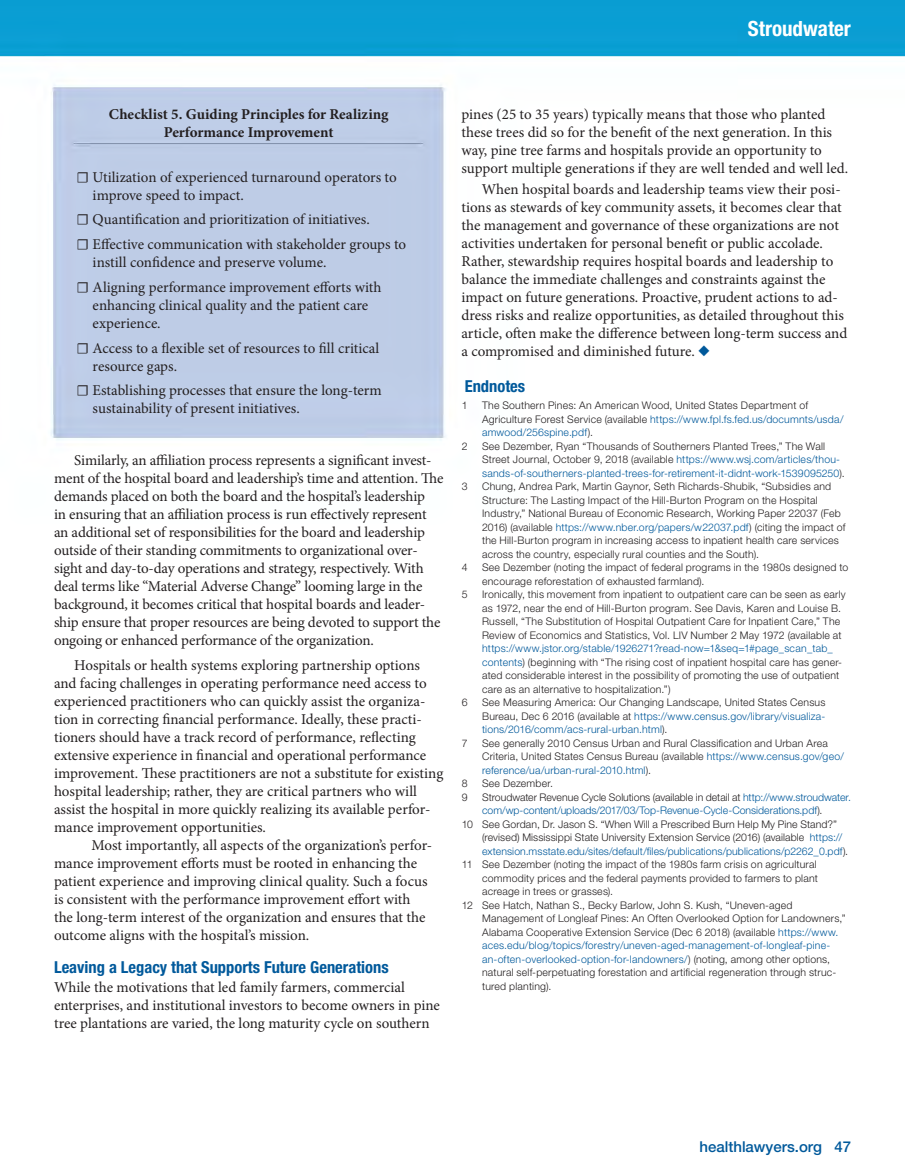
<style>
.page{position:relative;width:905px;height:1175px;background:#fff}
.page>*{position:absolute;margin:0;border:0;box-sizing:border-box;transform-origin:0 0}
.t1{font:700 condensed 21px "Helvetica Neue LT Std";color:#fff}
.t2{font:700 condensed 16.5px "Helvetica Neue LT Std";color:#00599b}
.t3{font:15px/18px "Minion Pro";letter-spacing:-.005em;color:#231f20}
.t4{font:700 15px/18px "Minion Pro";color:#231f20;text-align:center}
.t5{font:500 15px "Helvetica Neue LT Std";color:#00599b}
.t6{font:300 10.5px/13.5px "Helvetica Neue LT Std";letter-spacing:.02em;color:#231f20}
.t7{font:300 10.5px/13.5px "Helvetica Neue LT Std";letter-spacing:.015em;color:#00599b}
.t8{font:300 10.5px "Helvetica Neue LT Std";color:#231f20}
.s1{color:#00599b}
.s2{color:#231f20}
</style>
<div class="page">
<img style="left:0;top:0;width:904px;height:440px">
<h1 class="t1" style="left:747px;top:15px;width:105px">Stroudwater</h1>
<p class="t4" style="left:109px;top:105px;width:281px">Checklist 5. Guiding Principles for Realizing<br>Performance Improvement</p>
<p class="t3" style="left:93px;top:168px;width:305px;text-indent:-16px">☐ Utilization of experienced turnaround operators to improve speed to impact.</p>
<p class="t3" style="left:76px;top:207px;width:331px;line-height:24.8px">☐ Quantification and prioritization of initiatives.<br>☐ Effective communication with stakeholder groups to</p>
<p class="t3" style="left:76px;top:250px;width:306px;line-height:24.8px;text-indent:16px">instill confidence and preserve volume.<br>☐ Aligning performance improvement efforts with</p>
<p class="t3" style="left:93px;top:296px;width:277px">enhancing clinical quality and the patient care experience.</p>
<p class="t3" style="left:93px;top:339px;width:288px;text-indent:-16px">☐ Access to a flexible set of resources to fill critical resource gaps.</p>
<p class="t3" style="left:93px;top:382px;width:291px;text-indent:-16px">☐ Establishing processes that ensure the long-term sustainability of present initiatives.</p>
<p class="t3" style="left:54px;top:451px;width:391px;text-indent:20px">Similarly, an affiliation process represents a significant invest&shy;ment of the hospital board and leadership’s time and attention. The demands placed on both the board and the hospital’s leadership<br>in ensuring that an affiliation process is run effectively represent an additional set of responsibilities for the board and leadership outside of their standing commitments to organizational over&shy;sight and day-to-day operations and strategy, respectively. With deal terms like “Material Adverse Change” looming large in the background, it becomes critical that hospital boards and leader&shy;ship ensure that proper resources are being devoted to support the ongoing or enhanced performance of the organization.</p>
<p class="t3" style="left:54px;top:656px;width:391px;text-indent:20px">Hospitals or health systems exploring partnership options and facing challenges in operating performance need access to experienced practitioners who can quickly assist the organiza&shy;tion in correcting financial performance. Ideally, these practi&shy;tioners should have a track record of performance, reflecting extensive experience in financial and operational performance improvement. These practitioners are not a substitute for existing hospital leadership; rather, they are critical partners who will assist the hospital in more quickly realizing its available perfor&shy;mance improvement opportunities.</p>
<p class="t3" style="left:54px;top:836px;width:380px;text-indent:38px">Most importantly, all aspects of the organization’s perfor&shy;mance improvement efforts must be rooted in enhancing the patient experience and improving clinical quality. Such a focus is consistent with the performance improvement effort with the long-term interest of the organization and ensures that the outcome aligns with the hospital’s mission.</p>
<p class="t2" style="left:54px;top:957px;width:336px">Leaving a Legacy that Supports Future Generations</p>
<p class="t3" style="left:54px;top:977px;width:387px">While the motivations that led family farmers, commercial enterprises, and institutional investors to become owners in pine tree plantations are varied, the long maturity cycle on southern</p>
<p class="t3" style="left:461px;top:105px;width:388px">pines (25 to 35 years) typically means that those who planted these trees did so for the benefit of the next generation. In this way, pine tree farms and hospitals provide an opportunity to support multiple generations if they are well tended and well led.</p>
<p class="t3" style="left:461px;top:180px;width:387px;text-indent:20px">When hospital boards and leadership teams view their posi&shy;tions as stewards of key community assets, it becomes clear that the management and governance of these organizations are not activities undertaken for personal benefit or public accolade.<br>Rather, stewardship requires hospital boards and leadership to balance the immediate challenges and constraints against the impact on future generations. Proactive, prudent actions to ad&shy;dress risks and realize opportunities, as detailed throughout this article, often make the difference between long-term success and a compromised and diminished future. <span class="s1">◆</span></p>
<p class="t2" style="left:465px;top:376px;width:62px">Endnotes</p>
<p class="t6" style="left:462px;top:398px;width:7px">1</p>
<p class="t6" style="left:482px;top:398px;width:363px">The Southern Pines: An American Wood, United States Department of<br>Agriculture Forest Service (available <span class="s1">https://www.fpl.fs.fed.us/documnts/usda/ amwood/256spine.pdf</span>).</p>
<p class="t6" style="left:462px;top:439px;width:7px">2</p>
<p class="t7" style="left:482px;top:439px;width:364px"><span class="s2">See Dezember, Ryan “Thousands of Southerners Planted Trees,” The Wall<br>Street Journal, October 9, 2018 (available</span> https://www.wsj.com/articles/thou&shy;sands-of-southerners-planted-trees-for-retirement-it-didnt-work-1539095250<span class="s2">).</span></p>
<p class="t6" style="left:462px;top:479px;width:7px">3</p>
<p class="t6" style="left:482px;top:479px;width:365px">Chung, Andrea Park, Martin Gaynor, Seth Richards-Shubik, “Subsidies and Structure: The Lasting Impact of the Hill-Burton Program on the Hospital Industry,” National Bureau of Economic Research, Working Paper 22037 (Feb 2016) (available <span class="s1">https://www.nber.org/papers/w22037.pdf</span>) (citing the impact of the Hill-Burton program in increasing access to inpatient health care services across the country, especially rural counties and the South).</p>
<p class="t6" style="left:462px;top:560px;width:7px">4</p>
<p class="t6" style="left:482px;top:560px;width:367px">See Dezember (noting the impact of federal programs in the 1980s designed to encourage reforestation of exhausted farmland).</p>
<p class="t6" style="left:462px;top:587px;width:7px">5</p>
<p class="t6" style="left:482px;top:587px;width:365px">Ironically, this movement from inpatient to outpatient care can be seen as early as 1972, near the end of Hill-Burton program. See Davis, Karen and Louise B.<br>Russell, “The Substitution of Hospital Outpatient Care for Inpatient Care,” The Review of Economics and Statistics, Vol. LIV Number 2 May 1972 (available at</p>
<p class="t6" style="left:482px;top:641px;width:361px"><span class="s1">https://www.jstor.org/stable/1926271?read-now=1&amp;seq=1#page_scan_tab_ contents</span>) (beginning with “The rising cost of inpatient hospital care has gener&shy;ated considerable interest in the possibility of promoting the use of outpatient care as an alternative to hospitalization.”)</p>
<p class="t6" style="left:462px;top:695px;width:7px">6</p>
<p class="t6" style="left:482px;top:695px;width:345px;text-align:justify">See Measuring America: Our Changing Landscape, United States Census Bureau, Dec 6 2016 (available at <span class="s1">https://www.census.gov/library/visualiza&shy;tions/2016/comm/acs-rural-urban.html</span>).</p>
<p class="t6" style="left:462px;top:736px;width:7px">7</p>
<p class="t6" style="left:482px;top:736px;width:363px">See generally 2010 Census Urban and Rural Classification and Urban Area<br>Criteria, United States Census Bureau (available <span class="s1">https://www.census.gov/geo/ reference/ua/urban-rural-2010.html</span>).</p>
<p class="t6" style="left:462px;top:776px;width:7px">8</p>
<p class="t6" style="left:482px;top:776px;width:72px">See Dezember.</p>
<p class="t6" style="left:462px;top:790px;width:7px">9</p>
<p class="t8" style="left:482px;top:790px;width:370px">Stroudwater Revenue Cycle Solutions (available in detail at <span class="s1">http://www.stroudwater.</span></p>
<p class="t7" style="left:482px;top:803px;width:342px">com/wp-content/uploads/2017/03/Top-Revenue-Cycle-Considerations.pdf<span class="s2">).</span></p>
<p class="t6" style="left:462px;top:817px;width:377px">10 See Gordan, Dr. Jason S. “When Will a Prescribed Burn Help My Pine Stand?”</p>
<p class="t6" style="left:482px;top:830px;width:361px">(revised) Mississippi State University Extension Service (2016) (available <span class="s1">https://</span></p>
<p class="t7" style="left:482px;top:844px;width:367px">extension.msstate.edu/sites/default/files/publications/publications/p2262_0.pdf<span class="s2">).</span></p>
<p class="t6" style="left:462px;top:857px;width:356px">11 See Dezember (noting the impact of the 1980s farm crisis on agricultural</p>
<p class="t6" style="left:482px;top:871px;width:337px">commodity prices and the federal payments provided to farmers to plant</p>
<p class="t6" style="left:482px;top:884px;width:133px">acreage in trees or grasses).</p>
<p class="t6" style="left:462px;top:898px;width:332px">12 See Hatch, Nathan S., Becky Barlow, John S. Kush, “Uneven-aged</p>
<p class="t6" style="left:482px;top:911px;width:365px">Management of Longleaf Pines: An Often Overlooked Option for Landowners,”</p>
<p class="t6" style="left:482px;top:925px;width:358px">Alabama Cooperative Extension Service (Dec 6 2018) (available <span class="s1">https://www.</span></p>
<p class="t7" style="left:482px;top:938px;width:350px">aces.edu/blog/topics/forestry/uneven-aged-management-of-longleaf-pine-</p>
<p class="t7" style="left:482px;top:952px;width:349px">an-often-overlooked-option-for-landowners/<span class="s2">) (noting, among other options,</span></p>
<p class="t6" style="left:482px;top:965px;width:356px">natural self-perpetuating forestation and artificial regeneration through struc-</p>
<p class="t6" style="left:482px;top:979px;width:71px">tured planting).</p>
<p class="t5" style="left:699px;top:1138px;width:153px">healthlawyers.org 47</p>
</div>
